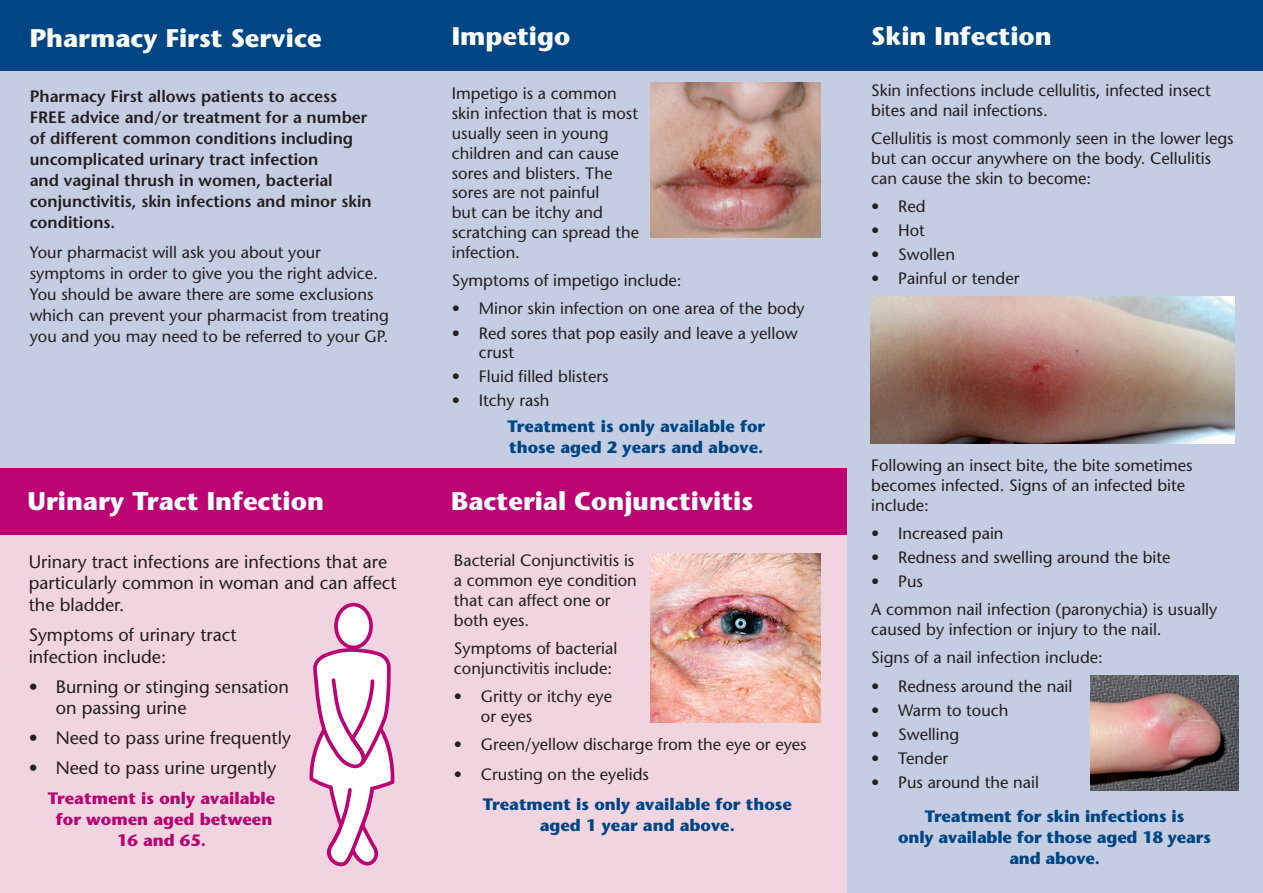
<style>
.page{position:relative;width:1263px;height:893px;background:#fff}
.page>*{position:absolute;margin:0;border:0;box-sizing:border-box;transform-origin:0 0}
.t1{font:700 25.5px "Stone Sans";color:#fff}
.t2{font:18px/21.6px "Stone Sans";color:#231f20}
.t3{font:16.5px/19.8px "Stone Sans";color:#231f20}
.t4{font:600 16.5px/21px "Stone Sans";color:#231f20}
.t5{font:700 16.5px/21px "Stone Sans";color:#004684;text-align:center}
.t6{font:700 16.5px/21px "Stone Sans";color:#bb0372;text-align:center}
</style>
<div class="page">
<div style="left:0;top:70px;width:1263px;height:823px;background:#c5cde2"></div>
<div style="left:0;top:0;width:1263px;height:70px;background:#004684"></div>
<div style="left:0;top:508px;width:846px;height:385px;background:#f0d4df"></div>
<div style="left:0;top:468px;width:421px;height:67px;background:#bb0372"></div>
<div style="left:421px;top:468px;width:425px;height:67px;background:#bb0372"></div>
<div style="left:336px;top:605px;width:35px;height:42px;background:#fff;border-radius:50%"></div>
<div style="left:334px;top:603px;width:39px;height:46px;border:4px solid #bb0372;border-radius:50%"></div>
<svg style="left:310px;top:646px;width:85px;height:221px"></svg>
<img style="left:651px;top:83px;width:170px;height:154px">
<img style="left:651px;top:553px;width:170px;height:170px">
<img style="left:870px;top:297px;width:365px;height:146px">
<img style="left:1091px;top:675px;width:147px;height:116px">
<h1 class="t1" style="left:30px;top:22px;width:293px">Pharmacy First Service</h1>
<p class="t4" style="left:30px;top:86px;width:343px">Pharmacy First allows patients to access FREE advice and/or treatment for a number of different common conditions including uncomplicated urinary tract infection<br>and vaginal thrush in women, bacterial conjunctivitis, skin infections and minor skin conditions.</p>
<p class="t3" style="left:30px;top:241px;width:361px;line-height:21px">Your pharmacist will ask you about your symptoms in order to give you the right advice.<br>You should be aware there are some exclusions which can prevent your pharmacist from treating you and you may need to be referred to your GP.</p>
<h1 class="t1" style="left:452px;top:20px;width:120px">Impetigo</h1>
<p class="t3" style="left:452px;top:84px;width:189px">Impetigo is a common skin infection that is most usually seen in young children and can cause sores and blisters. The sores are not painful<br>but can be itchy and scratching can spread the infection.</p>
<p class="t3" style="left:452px;top:270px;width:231px">Symptoms of impetigo include:</p>
<p class="t3" style="left:452px;top:299px;width:354px">• Minor skin infection on one area of the body</p>
<p class="t3" style="left:479px;top:323px;width:320px;text-indent:-27px">• Red sores that pop easily and leave a yellow crust</p>
<p class="t3" style="left:452px;top:367px;width:158px">• Fluid filled blisters</p>
<p class="t3" style="left:452px;top:391px;width:99px">• Itchy rash</p>
<p class="t5" style="left:507px;top:415px;width:259px;text-align:left">Treatment is only available for those aged 2 years and above.</p>
<h1 class="t1" style="left:28px;top:485px;width:298px">Urinary Tract Infection</h1>
<h1 class="t1" style="left:451px;top:485px;width:303px">Bacterial Conjunctivitis</h1>
<p class="t2" style="left:29px;top:550px;width:370px">Urinary tract infections are infections that are particularly common in woman and can affect the bladder.</p>
<p class="t2" style="left:29px;top:624px;width:209px">Symptoms of urinary tract infection include:</p>
<p class="t2" style="left:56px;top:675px;width:235px;text-indent:-27px">• Burning or stinging sensation on passing urine</p>
<p class="t2" style="left:29px;top:727px;width:264px">• Need to pass urine frequently</p>
<p class="t2" style="left:29px;top:757px;width:249px">• Need to pass urine urgently</p>
<p class="t6" style="left:48px;top:787px;width:229px">Treatment is only available for women aged between<br>16 and 65.</p>
<p class="t3" style="left:454px;top:551px;width:184px">Bacterial Conjunctivitis is a common eye condition that can affect one or both eyes.</p>
<p class="t3" style="left:454px;top:638px;width:165px">Symptoms of bacterial conjunctivitis include:</p>
<p class="t3" style="left:481px;top:686px;width:133px;text-indent:-27px">• Gritty or itchy eye or eyes</p>
<p class="t3" style="left:454px;top:734px;width:354px">• Green/yellow discharge from the eye or eyes</p>
<p class="t3" style="left:454px;top:765px;width:196px">• Crusting on the eyelids</p>
<p class="t5" style="left:483px;top:793px;width:311px">Treatment is only available for those aged 1 year and above.</p>
<h1 class="t1" style="left:871px;top:20px;width:182px">Skin Infection</h1>
<p class="t3" style="left:871px;top:80px;width:341px">Skin infections include cellulitis, infected insect bites and nail infections.</p>
<p class="t3" style="left:871px;top:128px;width:364px">Cellulitis is most commonly seen in the lower legs but can occur anywhere on the body. Cellulitis can cause the skin to become:</p>
<p class="t3" style="left:871px;top:196px;width:56px">• Red</p>
<p class="t3" style="left:871px;top:220px;width:55px">• Hot</p>
<p class="t3" style="left:871px;top:244px;width:85px">• Swollen</p>
<p class="t3" style="left:871px;top:268px;width:150px">• Painful or tender</p>
<p class="t3" style="left:871px;top:455px;width:323px">Following an insect bite, the bite sometimes becomes infected. Signs of an infected bite include:</p>
<p class="t3" style="left:871px;top:523px;width:134px">• Increased pain</p>
<p class="t3" style="left:871px;top:547px;width:301px">• Redness and swelling around the bite</p>
<p class="t3" style="left:871px;top:567px;width:348px;line-height:28.3px">• Pus<br>A common nail infection (paronychia) is usually</p>
<p class="t3" style="left:871px;top:615px;width:292px;line-height:28.3px">caused by infection or injury to the nail.<br>Signs of a nail infection include:</p>
<p class="t3" style="left:871px;top:676px;width:203px">• Redness around the nail</p>
<p class="t3" style="left:871px;top:700px;width:139px">• Warm to touch</p>
<p class="t3" style="left:871px;top:724px;width:90px">• Swelling</p>
<p class="t3" style="left:871px;top:748px;width:78px">• Tender</p>
<p class="t3" style="left:871px;top:772px;width:169px">• Pus around the nail</p>
<p class="t5" style="left:898px;top:805px;width:314px">Treatment for skin infections is<br>only available for those aged 18 years and above.</p>
</div>
